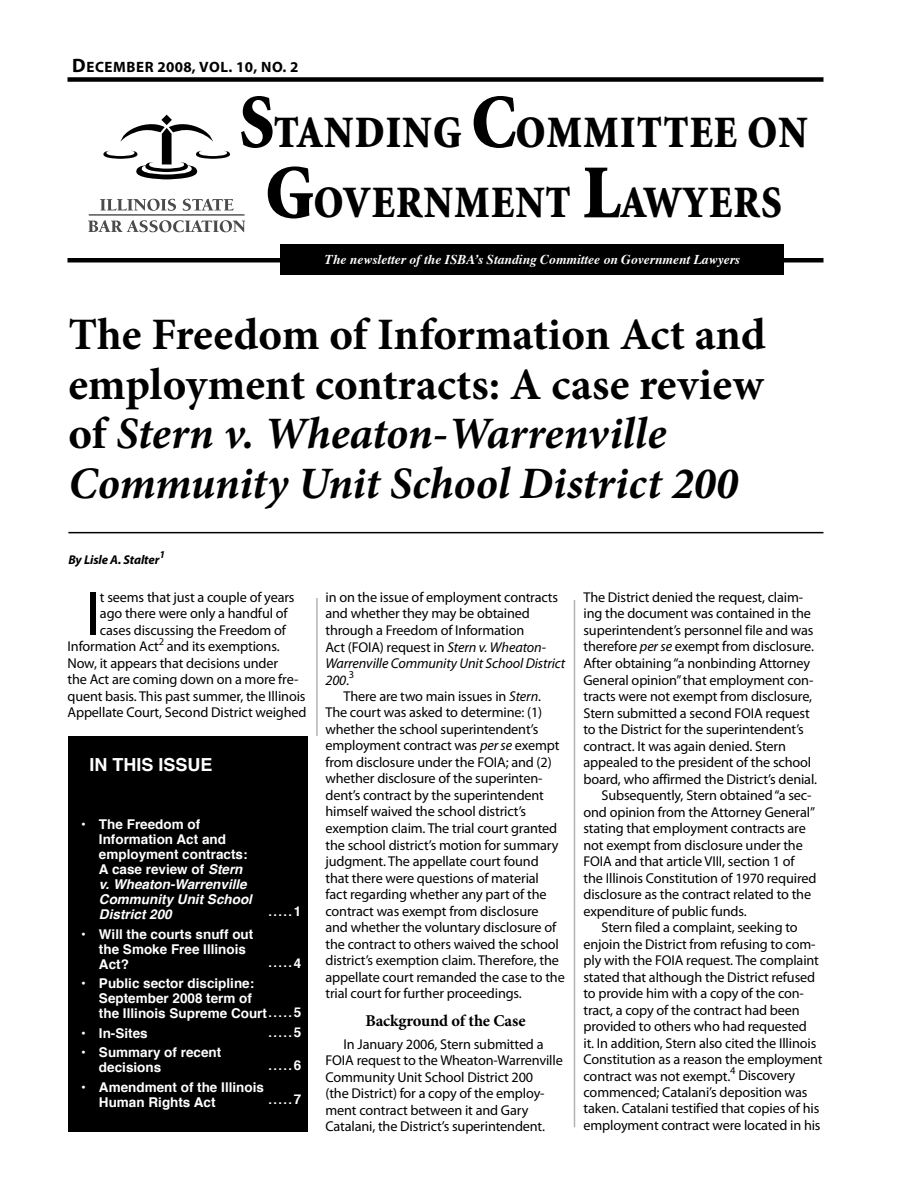
<style>
.page{position:relative;width:918px;height:1188px;background:#fff}
.page>*{position:absolute;margin:0;border:0;box-sizing:border-box;transform-origin:0 0}
.t1{font:63.15px "Myriad Pro";color:#000}
.t2{font:700 45px/49.5px "Minion Pro";color:#000}
.t3{font:900 45px/70.5px "Minion Std";letter-spacing:.03em;color:#000;text-align:center;scale:.9 1}
.t4{font:18px/19.5px "Helvetica";color:#fff}
.t5{font:700 18px "Helvetica";color:#fff}
.t6{font:700 16.5px "Minion Pro";letter-spacing:-.01em;color:#000}
.t7{font:700 15px "Myriad Pro";letter-spacing:.04em;color:#000}
.t8{font:14.25px/16.5px "Myriad Pro";letter-spacing:-.01em;color:#000}
.t9{font:italic 14.25px "Myriad Pro";letter-spacing:-.01em;color:#000}
.t10{font:700 13.5px/15px "Helvetica";color:#fff}
.t11{font:italic 700 13.5px "Times";color:#fff}
.t12{font:italic 700 12.75px "Myriad Pro";letter-spacing:-.01em;color:#000}
.t13{font:italic 700 10.5px "Myriad Pro";color:#000}
.s1{font-size:19.5px}
.s2{font-size:76.5px}
.s3{font-style:italic}
.s4{font-style:normal}
</style>
<div class="page">
<hr style="left:68px;top:532px;width:755px;height:1px;background:#000">
<hr style="left:316px;top:598px;width:2px;height:138px;background:#000">
<hr style="left:574px;top:600px;width:1px;height:527px;background:#000">
<div style="left:68px;top:736px;width:240px;height:396px;background:#000"></div>
<div style="left:68px;top:77px;width:756px;height:5px;background:#000"></div>
<hr style="left:68px;top:258px;width:756px;height:4px;background:#000">
<svg style="left:103px;top:115px;width:127px;height:64px"></svg>
<svg style="left:100px;top:199px;width:76px;height:12px"></svg>
<svg style="left:183px;top:199px;width:51px;height:12px"></svg>
<svg style="left:88px;top:220px;width:157px;height:12px"></svg>
<hr style="left:89px;top:214px;width:156px;height:1px;background:#000">
<div style="left:281px;top:244px;width:503px;height:31px;background:#000"></div>
<p class="t7" style="left:72px;top:57px;width:228px"><span class="s1">D</span>ECEMBER 2008, VOL. 10, NO. 2</p>
<h2 class="t3" style="left:239px;top:99px;width:633px"><span class="s2">S</span>TANDING <span class="s2">C</span>OMMITTEE ON<br><span class="s2">G</span>OVERNMENT <span class="s2">L</span>AWYERS</h2>
<p class="t11" style="left:325px;top:246px;width:417px">The newsletter of the ISBA’s Standing Committee on Government Lawyers</p>
<h2 class="t2" style="left:68px;top:310px;width:699px">The Freedom of Information Act and employment contracts: A case review of <span class="s3">Stern v. Wheaton-Warrenville Community Unit School District 200</span></h2>
<p class="t13" style="left:159px;top:548px;width:7px">1</p>
<p class="t12" style="left:68px;top:552px;width:93px">By Lisle A. Stalter</p>
<h1 class="t1" style="left:86px;top:575px;width:17px">I</h1>
<p class="t8" style="left:100px;top:589px;width:196px">t seems that just a couple of years</p>
<p class="t8" style="left:100px;top:605px;width:189px">ago there were only a handful of</p>
<p class="t8" style="left:100px;top:622px;width:188px">cases discussing the Freedom of</p>
<p class="t8" style="left:67px;top:638px;width:214px">Information Act<sup>2</sup> and its exemptions.</p>
<p class="t8" style="left:68px;top:655px;width:212px">Now, it appears that decisions under</p>
<p class="t8" style="left:68px;top:671px;width:232px">the Act are coming down on a more fre-</p>
<p class="t8" style="left:68px;top:688px;width:240px">quent basis. This past summer, the Illinois</p>
<p class="t8" style="left:68px;top:704px;width:240px">Appellate Court, Second District weighed</p>
<p class="t5" style="left:89px;top:750px;width:125px">In this issue</p>
<p class="t10" style="left:99px;top:817px;width:155px;text-indent:-18px">• The Freedom of<br>Information Act and employment contracts:<br>A case review of <span class="s3">Stern v. Wheaton-Warrenville<br>Community Unit School<br>District 200</span></p>
<p class="t10" style="left:99px;top:927px;width:156px;text-indent:-18px">• Will the courts snuff out the Smoke Free Illinois<br>Act?</p>
<p class="t10" style="left:99px;top:976px;width:170px;text-indent:-18px">• Public sector discipline:<br>September 2008 term of the Illinois Supreme Court</p>
<p class="t10" style="left:81px;top:1026px;width:68px">• In-Sites</p>
<p class="t10" style="left:99px;top:1045px;width:124px;text-indent:-18px">• Summary of recent decisions</p>
<p class="t10" style="left:99px;top:1080px;width:167px;text-indent:-18px">• Amendment of the Illinois<br>Human Rights Act</p>
<p class="t10" style="left:294px;top:904px;width:9px">1</p>
<p class="t4" style="left:268px;top:900px;width:27px">.....</p>
<p class="t10" style="left:294px;top:956px;width:9px">4</p>
<p class="t10" style="left:294px;top:1002px;width:9px;line-height:20.2px">5<br>5</p>
<p class="t10" style="left:294px;top:1058px;width:9px">6</p>
<p class="t10" style="left:294px;top:1092px;width:9px">7</p>
<p class="t4" style="left:268px;top:951px;width:27px">.....</p>
<p class="t4" style="left:268px;top:1002px;width:27px">..... .....</p>
<p class="t4" style="left:268px;top:1047px;width:27px;line-height:34.5px">..... .....</p>
<p class="t8" style="left:326px;top:589px;width:234px">in on the issue of employment contracts</p>
<p class="t8" style="left:326px;top:605px;width:206px">and whether they may be obtained</p>
<p class="t8" style="left:326px;top:622px;width:200px">through a Freedom of Information</p>
<p class="t8" style="left:326px;top:638px;width:222px">Act (FOIA) request in <span class="s3">Stern v. Wheaton-</span></p>
<p class="t9" style="left:326px;top:654px;width:241px">Warrenville Community Unit School District</p>
<p class="t9" style="left:326px;top:671px;width:30px">200<span class="s4">.</span><sup>3</sup></p>
<p class="t8" style="left:343px;top:688px;width:199px">There are two main issues in <span class="s3">Stern</span>.</p>
<p class="t8" style="left:325px;top:704px;width:218px">The court was asked to determine: (1)</p>
<p class="t8" style="left:325px;top:721px;width:214px">whether the school superintendent’s</p>
<p class="t8" style="left:325px;top:737px;width:236px">employment contract was <span class="s3">per se</span> exempt</p>
<p class="t8" style="left:325px;top:754px;width:228px">from disclosure under the FOIA; and (2)</p>
<p class="t8" style="left:325px;top:770px;width:219px">whether disclosure of the superinten-</p>
<p class="t8" style="left:325px;top:787px;width:220px">dent’s contract by the superintendent</p>
<p class="t8" style="left:325px;top:803px;width:202px">himself waived the school district’s</p>
<p class="t8" style="left:325px;top:820px;width:233px">exemption claim. The trial court granted</p>
<p class="t8" style="left:325px;top:836px;width:235px">the school district’s motion for summary</p>
<p class="t8" style="left:325px;top:853px;width:215px">judgment. The appellate court found</p>
<p class="t8" style="left:325px;top:869px;width:215px">that there were questions of material</p>
<p class="t8" style="left:325px;top:886px;width:223px">fact regarding whether any part of the</p>
<p class="t8" style="left:325px;top:902px;width:215px">contract was exempt from disclosure</p>
<p class="t8" style="left:325px;top:919px;width:232px">and whether the voluntary disclosure of</p>
<p class="t8" style="left:325px;top:935px;width:235px">the contract to others waived the school</p>
<p class="t8" style="left:325px;top:952px;width:235px">district’s exemption claim. Therefore, the</p>
<p class="t8" style="left:325px;top:968px;width:241px">appellate court remanded the case to the</p>
<p class="t8" style="left:325px;top:985px;width:198px">trial court for further proceedings.</p>
<p class="t6" style="left:365px;top:1010px;width:162px">Background of the Case</p>
<p class="t8" style="left:326px;top:1036px;width:239px;text-indent:18px">In January 2006, Stern submitted a FOIA request to the Wheaton-Warrenville Community Unit School District 200<br>(the District) for a copy of the employ&shy;ment contract between it and Gary Catalani, the District’s superintendent.</p>
<p class="t8" style="left:583px;top:589px;width:221px">The District denied the request, claim-</p>
<p class="t8" style="left:583px;top:605px;width:229px">ing the document was contained in the</p>
<p class="t8" style="left:583px;top:622px;width:232px">superintendent’s personnel file and was</p>
<p class="t8" style="left:583px;top:638px;width:232px">therefore <span class="s3">per se</span> exempt from disclosure.</p>
<p class="t8" style="left:583px;top:655px;width:228px">After obtaining “a nonbinding Attorney</p>
<p class="t8" style="left:583px;top:671px;width:231px">General opinion” that employment con-</p>
<p class="t8" style="left:583px;top:688px;width:230px">tracts were not exempt from disclosure,</p>
<p class="t8" style="left:583px;top:704px;width:228px">Stern submitted a second FOIA request</p>
<p class="t8" style="left:583px;top:721px;width:222px">to the District for the superintendent’s</p>
<p class="t8" style="left:583px;top:737px;width:204px">contract. It was again denied. Stern</p>
<p class="t8" style="left:583px;top:754px;width:229px">appealed to the president of the school</p>
<p class="t8" style="left:583px;top:770px;width:235px">board, who affirmed the District’s denial.</p>
<p class="t8" style="left:601px;top:787px;width:212px">Subsequently, Stern obtained “a sec-</p>
<p class="t8" style="left:583px;top:803px;width:233px">ond opinion from the Attorney General”</p>
<p class="t8" style="left:583px;top:820px;width:224px">stating that employment contracts are</p>
<p class="t8" style="left:583px;top:836px;width:221px">not exempt from disclosure under the</p>
<p class="t8" style="left:583px;top:853px;width:213px">FOIA and that article VIII, section 1 of</p>
<p class="t8" style="left:583px;top:869px;width:235px">the Illinois Constitution of 1970 required</p>
<p class="t8" style="left:583px;top:886px;width:229px">disclosure as the contract related to the</p>
<p class="t8" style="left:583px;top:902px;width:165px">expenditure of public funds.</p>
<p class="t8" style="left:601px;top:919px;width:198px">Stern filed a complaint, seeking to</p>
<p class="t8" style="left:583px;top:935px;width:234px">enjoin the District from refusing to com-</p>
<p class="t8" style="left:583px;top:952px;width:237px">ply with the FOIA request. The complaint</p>
<p class="t8" style="left:583px;top:968px;width:233px">stated that although the District refused</p>
<p class="t8" style="left:583px;top:985px;width:222px">to provide him with a copy of the con-</p>
<p class="t8" style="left:583px;top:1001px;width:218px">tract, a copy of the contract had been</p>
<p class="t8" style="left:583px;top:1018px;width:225px">provided to others who had requested</p>
<p class="t8" style="left:583px;top:1034px;width:234px">it. In addition, Stern also cited the Illinois</p>
<p class="t8" style="left:583px;top:1051px;width:241px">Constitution as a reason the employment</p>
<p class="t8" style="left:583px;top:1067px;width:213px">contract was not exempt.<sup>4</sup> Discovery</p>
<p class="t8" style="left:584px;top:1084px;width:225px">commenced; Catalani’s deposition was</p>
<p class="t8" style="left:584px;top:1100px;width:237px">taken. Catalani testified that copies of his</p>
<p class="t8" style="left:584px;top:1117px;width:239px">employment contract were located in his</p>
</div>
